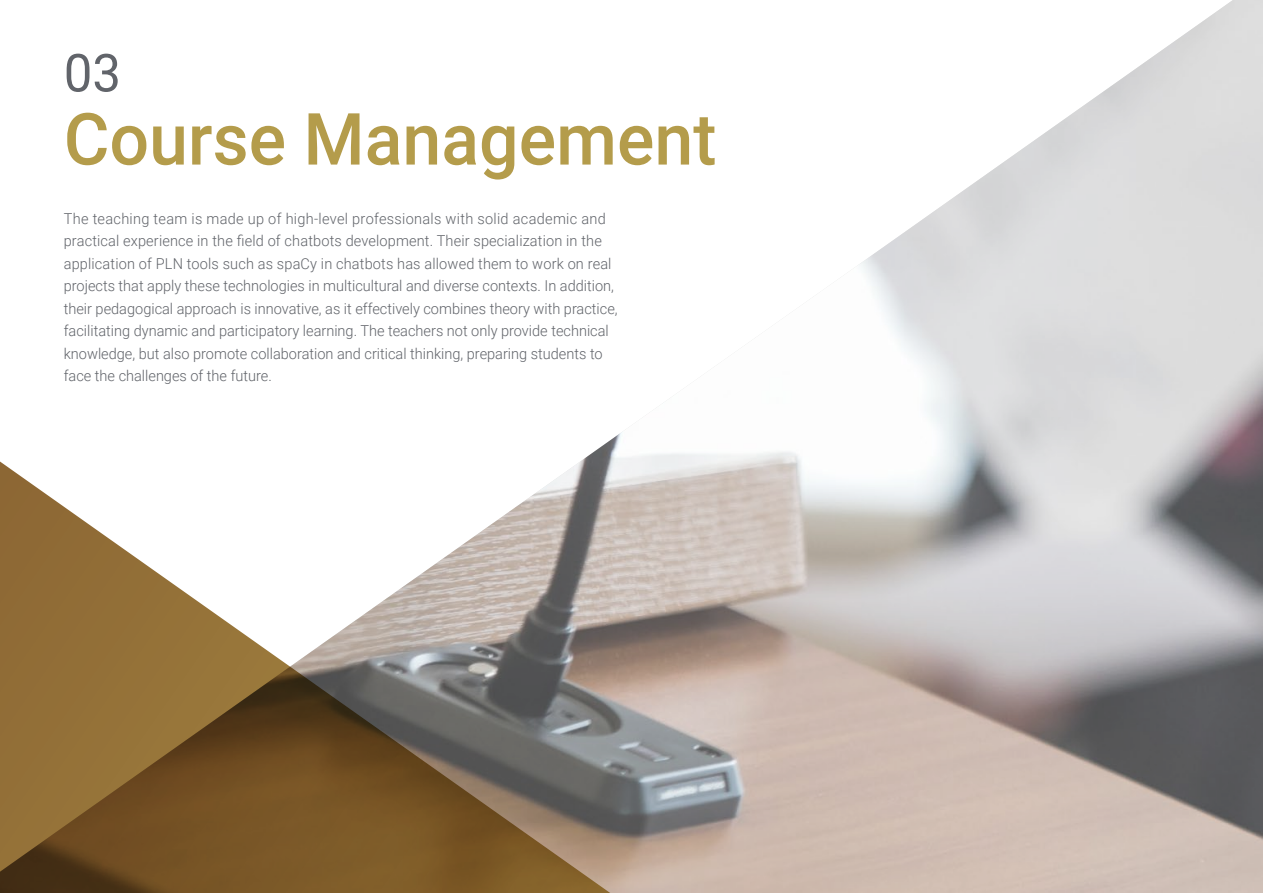
<style>
.page{position:relative;width:1263px;height:893px;background:#fff}
.page>*{position:absolute;margin:0;border:0;box-sizing:border-box;transform-origin:0 0}
.t1{font:500 72px "Roboto";color:#b49c4b}
.t2{font:52.5px "Roboto";color:#61646a}
.t3{font:300 15px/22.5px "Roboto";color:#61646a}
</style>
<div class="page">
<img style="left:602px;top:0;width:661px;height:893px">
<svg style="left:0;top:446px;width:640px;height:447px"></svg>
<h2 class="t2" style="left:64px;top:36px;width:59px">03</h2>
<h1 class="t1" style="left:64px;top:89px;width:654px">Course Management</h1>
<p class="t3" style="left:64px;top:207px;width:555px">The teaching team is made up of high-level professionals with solid academic and practical experience in the field of chatbots development. Their specialization in the application of PLN tools such as spaCy in chatbots has allowed them to work on real projects that apply these technologies in multicultural and diverse contexts. In addition, their pedagogical approach is innovative, as it effectively combines theory with practice, facilitating dynamic and participatory learning. The teachers not only provide technical knowledge, but also promote collaboration and critical thinking, preparing students to face the challenges of the future.</p>
</div>
